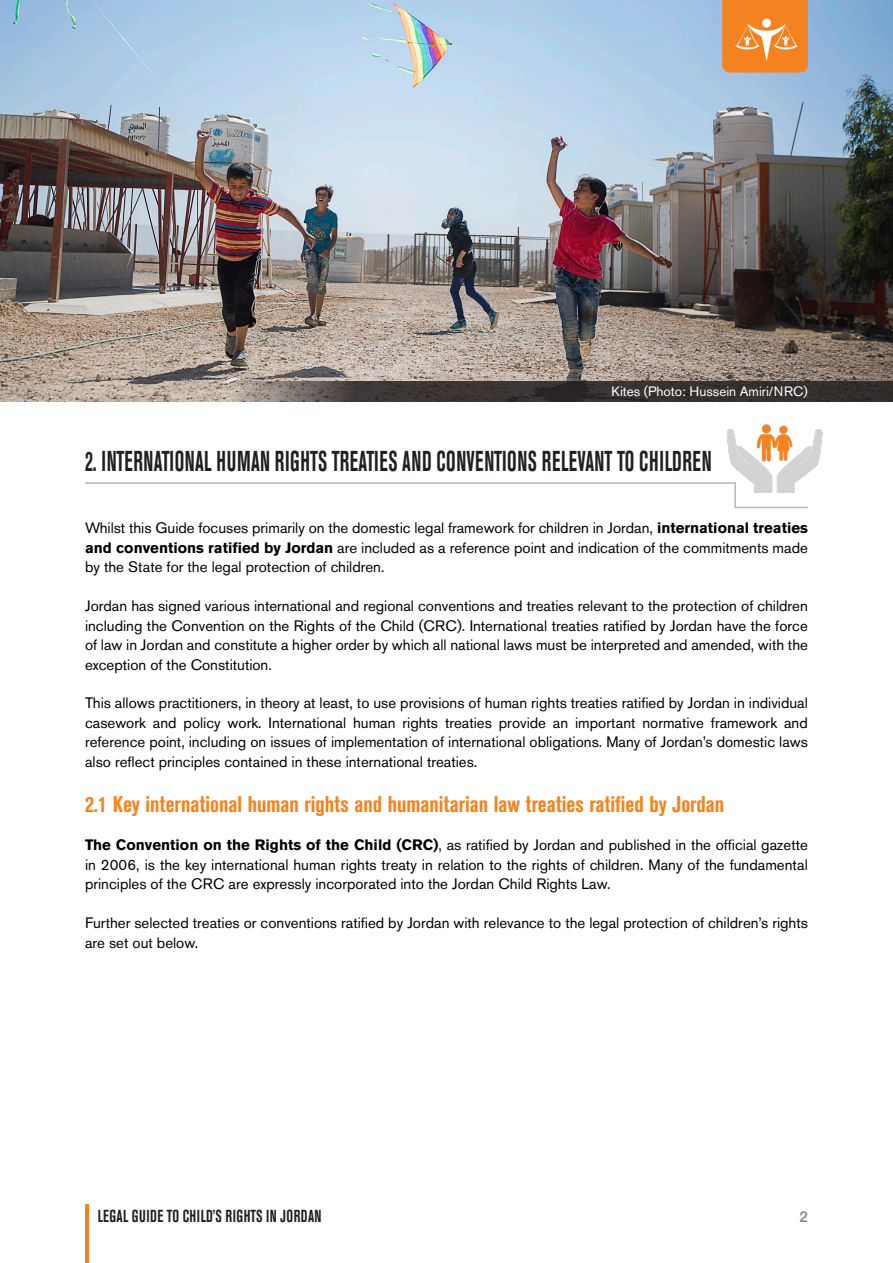
<style>
.page{position:relative;width:893px;height:1263px;background:#fff}
.page>*{position:absolute;margin:0;border:0;box-sizing:border-box;transform-origin:0 0}
.t1{font:700 condensed 28.5px "Akzidenz Grotesk BE";letter-spacing:.03em;color:#231f20;scale:.7 1}
.t2{font:700 condensed 22.5px "Akzidenz Grotesk BE";color:#f7821b}
.t3{font:700 condensed 17.25px "Akzidenz Grotesk BE";letter-spacing:.035em;color:#231f20;scale:.81 1}
.t4{font:15px/19.5px "Akzidenz Grotesk Std";color:#000;text-align:justify}
.t5{font:500 15px "Helvetica Neue";color:#808183}
.t6{font:13.5px "Akzidenz Grotesk Std";color:#fff}
.s1{font-weight:700}
</style>
<div class="page">
<hr style="left:85px;top:1205px;width:3px;height:58px;background:#f7811d">
<img style="left:0;top:0;width:893px;height:402px">
<svg style="left:134px;top:381px;width:759px;height:21px;background:#524b48"></svg>
<hr style="left:85px;top:482px;width:651px;height:2px;background:#b7b7b7">
<hr style="left:735px;top:507px;width:73px;height:1px;background:#b7b7b7">
<hr style="left:734px;top:482px;width:2px;height:26px;background:#b7b7b7">
<img style="left:726px;top:424px;width:97px;height:68px">
<div style="left:722px;top:0;width:86px;height:73px;background:#f58220"></div>
<img style="left:731px;top:14px;width:66px;height:47px">
<p class="t6" style="left:612px;top:383px;width:198px">Kites (Photo: Hussein Amiri/NRC)</p>
<p class="t1" style="left:85px;top:445px;width:897px">2. INTERNATIONAL HUMAN RIGHTS TREATIES AND CONVENTIONS RELEVANT TO CHILDREN</p>
<p class="t4" style="left:85px;top:518px;width:724px">Whilst this Guide focuses primarily on the domestic legal framework for children in Jordan, <span class="s1">international treaties and conventions ratified by Jordan</span> are included as a reference point and indication of the commitments made by the State for the legal protection of children.</p>
<p class="t4" style="left:85px;top:596px;width:724px">Jordan has signed various international and regional conventions and treaties relevant to the protection of children including the Convention on the Rights of the Child (CRC). International treaties ratified by Jordan have the force of law in Jordan and constitute a higher order by which all national laws must be interpreted and amended, with the exception of the Constitution.</p>
<p class="t4" style="left:85px;top:693px;width:724px">This allows practitioners, in theory at least, to use provisions of human rights treaties ratified by Jordan in individual casework and policy work. International human rights treaties provide an important normative framework and reference point, including on issues of implementation of international obligations. Many of Jordan’s domestic laws also reflect principles contained in these international treaties.</p>
<p class="t2" style="left:85px;top:791px;width:640px">2.1 Key international human rights and humanitarian law treaties ratified by Jordan</p>
<p class="t4" style="left:85px;top:835px;width:724px"><span class="s1">The Convention on the Rights of the Child (CRC)</span>, as ratified by Jordan and published in the official gazette in 2006, is the key international human rights treaty in relation to the rights of children. Many of the fundamental principles of the CRC are expressly incorporated into the Jordan Child Rights Law.</p>
<p class="t4" style="left:85px;top:913px;width:724px">Further selected treaties or conventions ratified by Jordan with relevance to the legal protection of children’s rights are set out below.</p>
<p class="t3" style="left:98px;top:1206px;width:278px">LEGAL GUIDE TO CHILD’S RIGHTS IN JORDAN</p>
<p class="t5" style="left:800px;top:1207px;width:10px">2</p>
</div>
